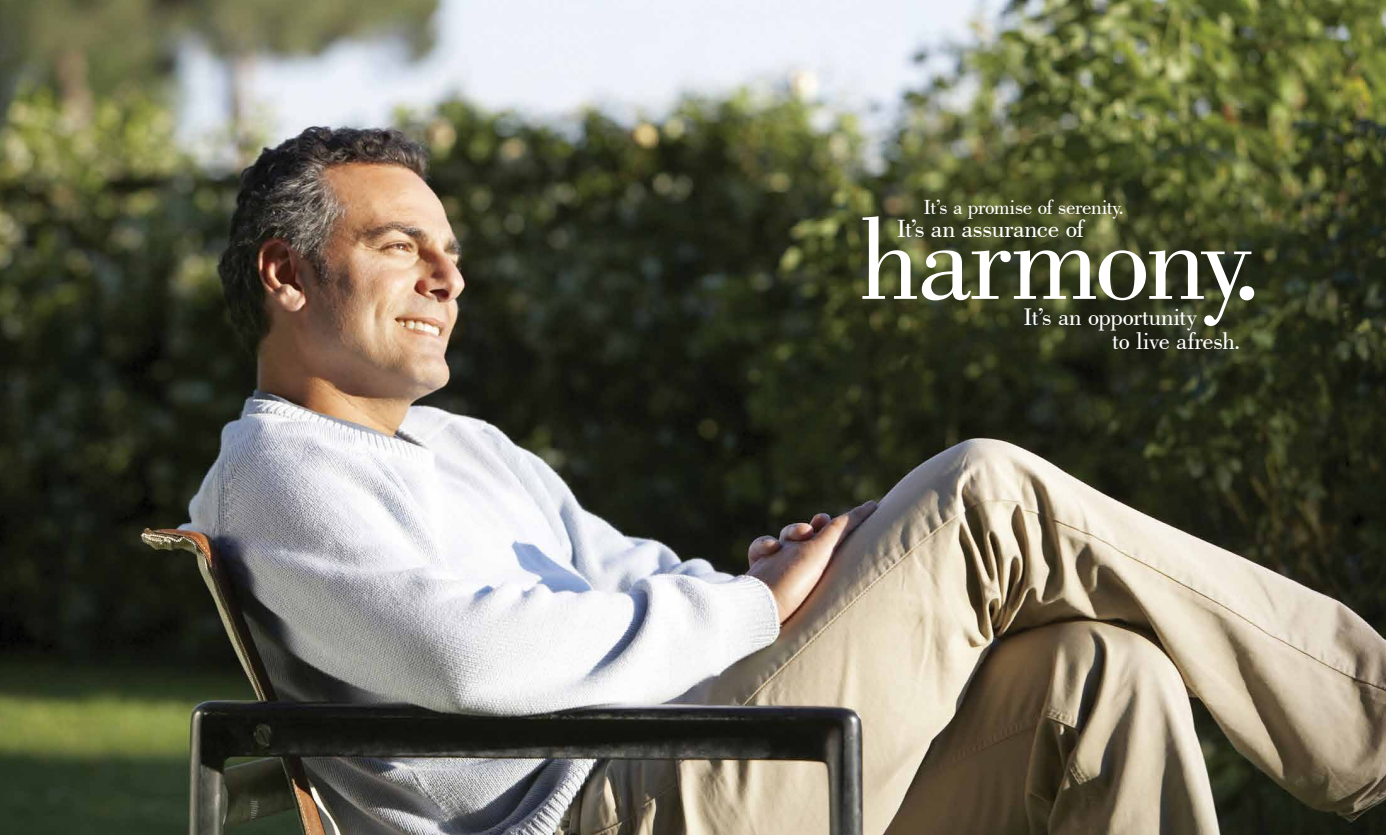
<style>
.page{position:relative;width:1386px;height:835px;background:#fff}
.page>*{position:absolute;margin:0;border:0;box-sizing:border-box;transform-origin:0 0}
.t1{font:123.9px "Bodoni BT";letter-spacing:-.025em;color:#fff}
.t2{font:26.16px "Bodoni BT";letter-spacing:-.015em;color:#fff}
.t3{font:25.2px/24.2px "Bodoni BT";letter-spacing:-.005em;color:#fff}
.t4{font:21.53px "Bodoni BT";letter-spacing:-.015em;color:#fff}
</style>
<div class="page">
<img style="left:0;top:0;width:1386px;height:835px">
<p class="t4" style="left:924px;top:193px;width:202px">It’s a promise of serenity.</p>
<p class="t2" style="left:897px;top:212px;width:189px">It’s an assurance of</p>
<h1 class="t1" style="left:859px;top:182px;width:405px">harmony.</h1>
<p class="t3" style="left:1112px;top:304px;width:130px;text-indent:-88px">It’s an opportunity<br>to live afresh.</p>
</div>
